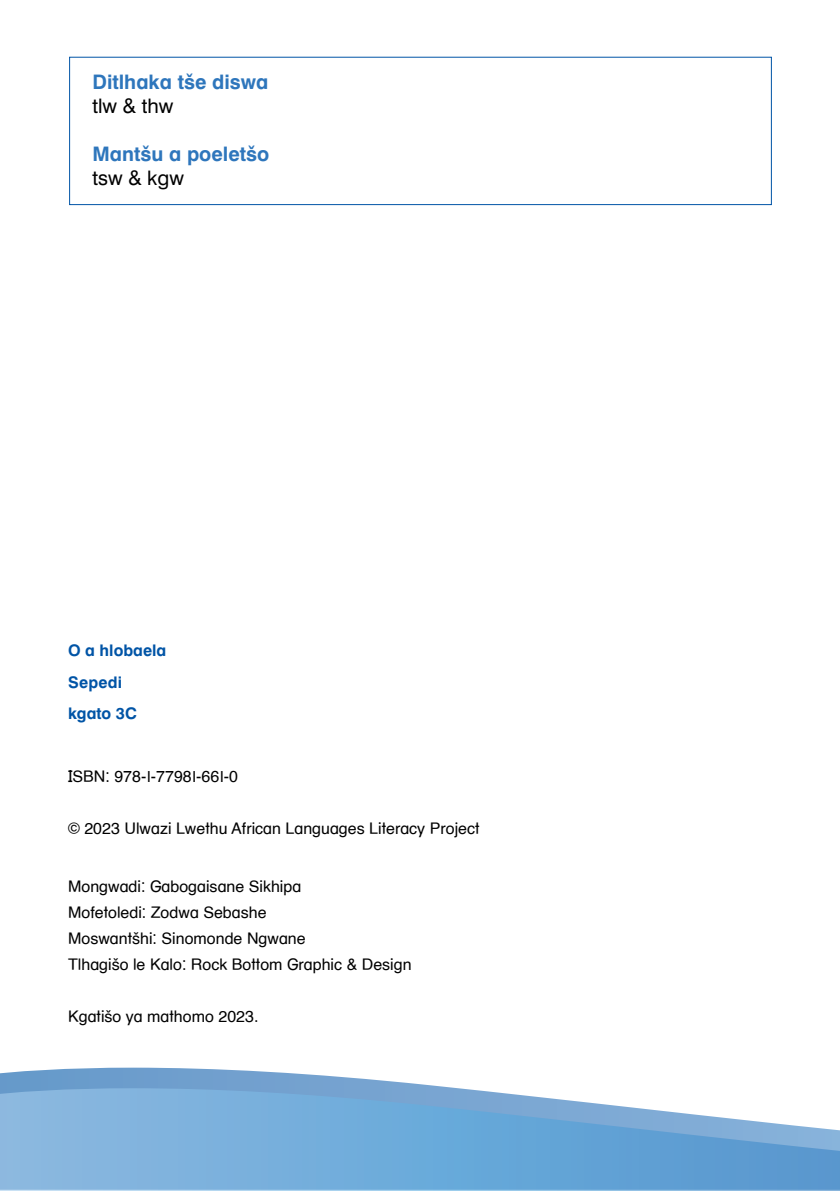
<style>
.page{position:relative;width:840px;height:1191px;background:#fff}
.page>*{position:absolute;margin:0;border:0;box-sizing:border-box;transform-origin:0 0}
.t1{font:700 20px "Swis Forall";color:#2e76bc}
.t2{font:20px "Swis Forall";color:#000}
.t3{font:16px/26px "Helvetica School";color:#000}
.t4{font:700 16px/31.4px "Swis Forall";color:#0054a6}
</style>
<div class="page">
<svg style="left:0;top:1067px;width:455px;height:21px"></svg>
<svg style="left:0;top:1088px;width:839px;height:103px;background:#81b3dc"></svg>
<div style="left:69px;top:57px;width:702px;height:148px;border:1px solid #0054a6"></div>
<p class="t1" style="left:92px;top:70px;width:177px">Ditlhaka tše diswa</p>
<p class="t2" style="left:92px;top:94px;width:82px">tlw &amp; thw</p>
<p class="t1" style="left:92px;top:142px;width:178px">Mantšu a poeletšo</p>
<p class="t2" style="left:92px;top:166px;width:93px">tsw &amp; kgw</p>
<p class="t4" style="left:68px;top:634px;width:100px">O a hlobaela<br>Sepedi kgato 3C</p>
<p class="t3" style="left:68px;top:764px;width:171px">ISBN: 978-1-77981-661-0</p>
<p class="t3" style="left:68px;top:816px;width:413px">© 2023 UlwaziLwethu African Languages Literacy Project</p>
<p class="t3" style="left:68px;top:874px;width:345px">Mongwadi: Gabogaisane Sikhipa<br>Mofetoledi: Zodwa Sebashe<br>Moswantšhi: Sinomonde Ngwane<br>Tlhagišo le Kalo: Rock Bottom Graphic &amp; Design</p>
<p class="t3" style="left:68px;top:1004px;width:192px">Kgatišo ya mathomo 2023.</p>
</div>
